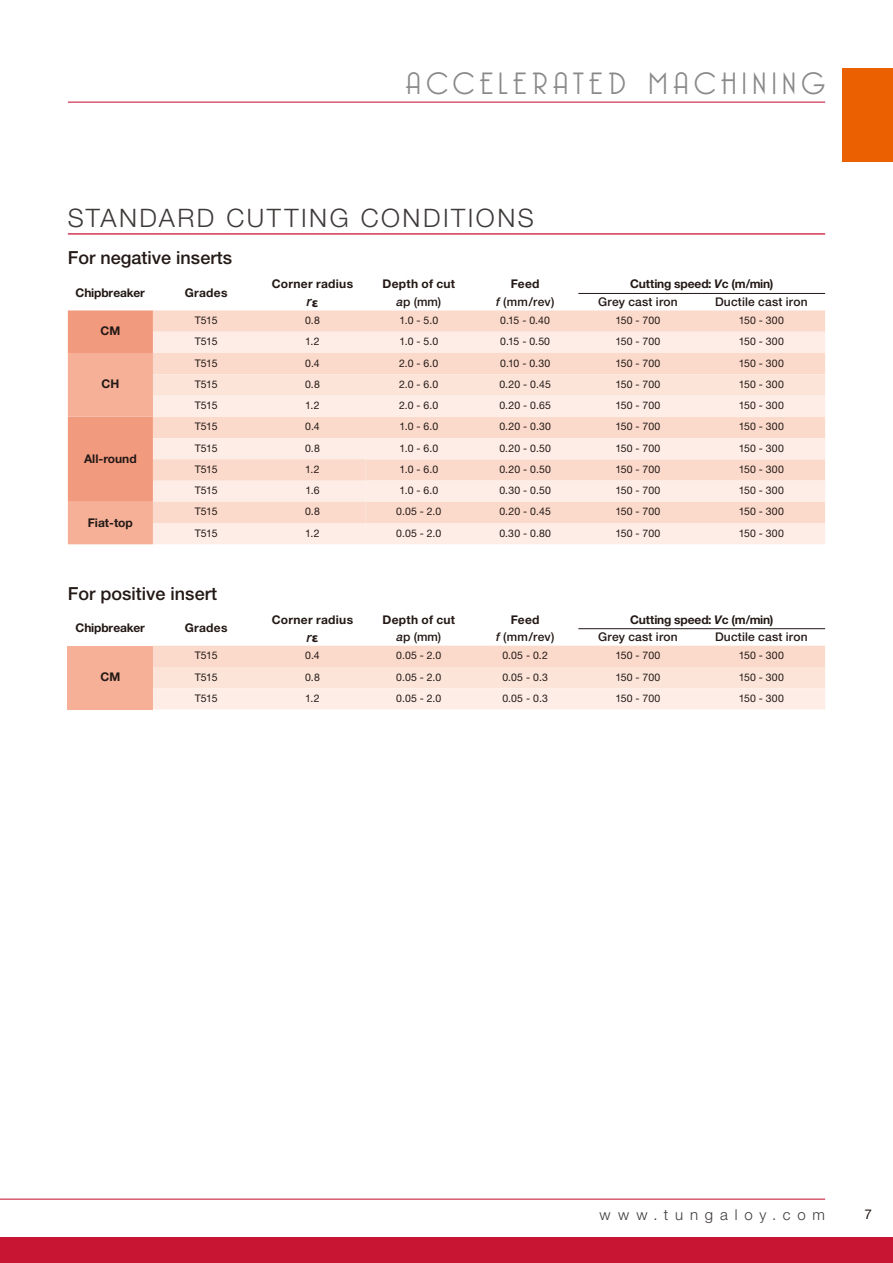
<style>
.page{position:relative;width:893px;height:1263px;background:#fff}
.page>*{position:absolute;margin:0;border:0;box-sizing:border-box;transform-origin:0 0}
.t1{font:300 30px "Bellerose";letter-spacing:.19em;color:#898989}
.t2{font:300 25.5px "Helvetica Neue LTW1 G";letter-spacing:.1em;color:#3e3a39}
.t3{font:500 18px "Helvetica Neue LTW1 G";color:#231916}
.t4{font:300 15px "Helvetica Neue LTW1 G";letter-spacing:.46em;color:#3e3a39}
.t5{font:italic 500 13.5px "Helvetica Neue";color:#231916}
.t6{font:13.5px "Helvetica Neue LTW1 G";color:#231916}
.t7{font:500 12px "Helvetica Neue";letter-spacing:.02em;color:#231916}
.t8{font:700 12px "Helvetica Neue LTW1 G";letter-spacing:.015em;color:#231916}
.t9{font:700 12px "Helvetica Neue LTW1 G";letter-spacing:-.01em;color:#231916}
.t10{font:700 12px "Helvetica Neue LTW1 G";letter-spacing:-.015em;color:#231916}
.t11{font:700 12px "Helvetica Neue";color:#231916}
.t12{font:10.5px "Helvetica Neue LTW1 G";letter-spacing:.005em;color:#231916}
.s1{font-style:italic}
.s2{font-family:"Myriad Pro";font-weight:700;font-style:normal}
</style>
<div class="page">
<div style="left:842px;top:68px;width:50px;height:94px;background:#eb6101"></div>
<div style="left:0;top:1237px;width:892px;height:26px;background:#c81533"></div>
<hr style="left:0;top:1199px;width:825px;height:1px;background:#c81533">
<hr style="left:68px;top:102px;width:757px;height:1px;background:#c81533">
<hr style="left:68px;top:233px;width:757px;height:2px;background:#c81533">
<svg style="left:68px;top:310px;width:757px;height:234px;background:#fbdcd0"></svg>
<hr style="left:578px;top:293px;width:247px;height:1px;background:#231916">
<div style="left:68px;top:646px;width:85px;height:63px;background:#f5b097"></div>
<svg style="left:153px;top:646px;width:672px;height:63px;background:#fbe3d8"></svg>
<hr style="left:578px;top:628px;width:247px;height:1px;background:#231916">
<h1 class="t1" style="left:405px;top:66px;width:421px">ACCELERATED MACHINING</h1>
<h2 class="t2" style="left:68px;top:208px;width:467px">STANDARD CUTTING CONDITIONS</h2>
<h3 class="t3" style="left:68px;top:252px;width:166px">For negative inserts</h3>
<p class="t10" style="left:76px;top:288px;width:71px">Chipbreaker</p>
<p class="t8" style="left:185px;top:288px;width:44px">Grades</p>
<p class="t8" style="left:272px;top:280px;width:83px">Corner radius</p>
<p class="t8" style="left:382px;top:280px;width:74px">Depth of cut</p>
<p class="t8" style="left:510px;top:280px;width:30px">Feed</p>
<p class="t9" style="left:630px;top:280px;width:145px">Cutting speed: <span class="s1">V</span>c (m/min)</p>
<p class="t7" style="left:598px;top:297px;width:81px">Grey cast iron</p>
<p class="t7" style="left:715px;top:297px;width:94px">Ductile cast iron</p>
<p class="t5" style="left:307px;top:297px;width:13px">r<span class="s2">ε</span></p>
<p class="t7" style="left:396px;top:297px;width:46px"><span class="s1">a</span>p (mm)</p>
<p class="t7" style="left:496px;top:297px;width:60px"><span class="s1">f</span> (mm/rev)</p>
<p class="t8" style="left:100px;top:327px;width:21px">CM</p>
<p class="t8" style="left:101px;top:380px;width:19px">CH</p>
<p class="t11" style="left:84px;top:455px;width:54px">All-round</p>
<p class="t11" style="left:88px;top:518px;width:47px">Fiat-top</p>
<p class="t12" style="left:195px;top:317px;width:24px">T515</p>
<p class="t12" style="left:305px;top:317px;width:16px">0.8</p>
<p class="t12" style="left:399px;top:317px;width:40px">1.0 - 5.0</p>
<p class="t12" style="left:500px;top:317px;width:51px">0.15 - 0.40</p>
<p class="t12" style="left:615px;top:317px;width:46px">150 - 700</p>
<p class="t12" style="left:738px;top:317px;width:47px">150 - 300</p>
<p class="t12" style="left:195px;top:338px;width:24px">T515</p>
<p class="t12" style="left:305px;top:338px;width:16px">1.2</p>
<p class="t12" style="left:399px;top:338px;width:40px">1.0 - 5.0</p>
<p class="t12" style="left:500px;top:338px;width:51px">0.15 - 0.50</p>
<p class="t12" style="left:615px;top:338px;width:46px">150 - 700</p>
<p class="t12" style="left:738px;top:338px;width:47px">150 - 300</p>
<p class="t12" style="left:195px;top:359px;width:24px">T515</p>
<p class="t12" style="left:305px;top:359px;width:16px">0.4</p>
<p class="t12" style="left:399px;top:359px;width:41px">2.0 - 6.0</p>
<p class="t12" style="left:500px;top:359px;width:52px">0.10 - 0.30</p>
<p class="t12" style="left:615px;top:359px;width:46px">150 - 700</p>
<p class="t12" style="left:738px;top:359px;width:47px">150 - 300</p>
<p class="t12" style="left:195px;top:380px;width:24px">T515</p>
<p class="t12" style="left:305px;top:380px;width:16px">0.8</p>
<p class="t12" style="left:399px;top:380px;width:41px">2.0 - 6.0</p>
<p class="t12" style="left:499px;top:380px;width:53px">0.20 - 0.45</p>
<p class="t12" style="left:615px;top:380px;width:46px">150 - 700</p>
<p class="t12" style="left:738px;top:380px;width:47px">150 - 300</p>
<p class="t12" style="left:195px;top:402px;width:24px">T515</p>
<p class="t12" style="left:305px;top:402px;width:16px">1.2</p>
<p class="t12" style="left:399px;top:402px;width:41px">2.0 - 6.0</p>
<p class="t12" style="left:499px;top:402px;width:53px">0.20 - 0.65</p>
<p class="t12" style="left:615px;top:402px;width:46px">150 - 700</p>
<p class="t12" style="left:738px;top:402px;width:47px">150 - 300</p>
<p class="t12" style="left:195px;top:423px;width:24px">T515</p>
<p class="t12" style="left:305px;top:423px;width:16px">0.4</p>
<p class="t12" style="left:399px;top:423px;width:40px">1.0 - 6.0</p>
<p class="t12" style="left:499px;top:423px;width:53px">0.20 - 0.30</p>
<p class="t12" style="left:615px;top:423px;width:46px">150 - 700</p>
<p class="t12" style="left:738px;top:423px;width:47px">150 - 300</p>
<p class="t12" style="left:195px;top:444px;width:24px">T515</p>
<p class="t12" style="left:305px;top:444px;width:16px">0.8</p>
<p class="t12" style="left:399px;top:444px;width:40px">1.0 - 6.0</p>
<p class="t12" style="left:499px;top:444px;width:53px">0.20 - 0.50</p>
<p class="t12" style="left:615px;top:444px;width:46px">150 - 700</p>
<p class="t12" style="left:738px;top:444px;width:47px">150 - 300</p>
<p class="t12" style="left:195px;top:465px;width:24px">T515</p>
<p class="t12" style="left:305px;top:465px;width:16px">1.2</p>
<p class="t12" style="left:399px;top:465px;width:40px">1.0 - 6.0</p>
<p class="t12" style="left:499px;top:465px;width:53px">0.20 - 0.50</p>
<p class="t12" style="left:615px;top:465px;width:46px">150 - 700</p>
<p class="t12" style="left:738px;top:465px;width:47px">150 - 300</p>
<p class="t12" style="left:195px;top:487px;width:24px">T515</p>
<p class="t12" style="left:305px;top:487px;width:16px">1.6</p>
<p class="t12" style="left:399px;top:487px;width:40px">1.0 - 6.0</p>
<p class="t12" style="left:499px;top:487px;width:53px">0.30 - 0.50</p>
<p class="t12" style="left:615px;top:487px;width:46px">150 - 700</p>
<p class="t12" style="left:738px;top:487px;width:47px">150 - 300</p>
<p class="t12" style="left:195px;top:508px;width:24px">T515</p>
<p class="t12" style="left:305px;top:508px;width:16px">0.8</p>
<p class="t12" style="left:396px;top:508px;width:47px">0.05 - 2.0</p>
<p class="t12" style="left:499px;top:508px;width:53px">0.20 - 0.45</p>
<p class="t12" style="left:615px;top:508px;width:46px">150 - 700</p>
<p class="t12" style="left:738px;top:508px;width:47px">150 - 300</p>
<p class="t12" style="left:195px;top:529px;width:24px">T515</p>
<p class="t12" style="left:305px;top:529px;width:16px">1.2</p>
<p class="t12" style="left:396px;top:529px;width:47px">0.05 - 2.0</p>
<p class="t12" style="left:499px;top:529px;width:53px">0.30 - 0.80</p>
<p class="t12" style="left:615px;top:529px;width:46px">150 - 700</p>
<p class="t12" style="left:738px;top:529px;width:47px">150 - 300</p>
<h3 class="t3" style="left:68px;top:587px;width:151px">For positive insert</h3>
<p class="t10" style="left:76px;top:624px;width:71px">Chipbreaker</p>
<p class="t8" style="left:185px;top:624px;width:44px">Grades</p>
<p class="t8" style="left:272px;top:615px;width:83px">Corner radius</p>
<p class="t8" style="left:382px;top:615px;width:74px">Depth of cut</p>
<p class="t8" style="left:510px;top:615px;width:30px">Feed</p>
<p class="t9" style="left:630px;top:615px;width:145px">Cutting speed: <span class="s1">V</span>c (m/min)</p>
<p class="t7" style="left:598px;top:632px;width:81px">Grey cast iron</p>
<p class="t7" style="left:715px;top:632px;width:94px">Ductile cast iron</p>
<p class="t5" style="left:307px;top:632px;width:13px">r<span class="s2">ε</span></p>
<p class="t7" style="left:396px;top:632px;width:46px"><span class="s1">a</span>p (mm)</p>
<p class="t7" style="left:496px;top:632px;width:60px"><span class="s1">f</span> (mm/rev)</p>
<p class="t8" style="left:100px;top:672px;width:21px">CM</p>
<p class="t12" style="left:195px;top:652px;width:24px">T515</p>
<p class="t12" style="left:305px;top:652px;width:16px">0.4</p>
<p class="t12" style="left:396px;top:652px;width:47px">0.05 - 2.0</p>
<p class="t12" style="left:502px;top:652px;width:47px">0.05 - 0.2</p>
<p class="t12" style="left:615px;top:652px;width:46px">150 - 700</p>
<p class="t12" style="left:738px;top:652px;width:47px">150 - 300</p>
<p class="t12" style="left:195px;top:673px;width:24px">T515</p>
<p class="t12" style="left:305px;top:673px;width:16px">0.8</p>
<p class="t12" style="left:396px;top:673px;width:47px">0.05 - 2.0</p>
<p class="t12" style="left:502px;top:673px;width:47px">0.05 - 0.3</p>
<p class="t12" style="left:615px;top:673px;width:46px">150 - 700</p>
<p class="t12" style="left:738px;top:673px;width:47px">150 - 300</p>
<p class="t12" style="left:195px;top:694px;width:24px">T515</p>
<p class="t12" style="left:305px;top:694px;width:16px">1.2</p>
<p class="t12" style="left:396px;top:694px;width:47px">0.05 - 2.0</p>
<p class="t12" style="left:502px;top:694px;width:47px">0.05 - 0.3</p>
<p class="t12" style="left:615px;top:694px;width:46px">150 - 700</p>
<p class="t12" style="left:738px;top:694px;width:47px">150 - 300</p>
<h3 class="t4" style="left:599px;top:1210px;width:227px">www.tungaloy.com</h3>
<p class="t6" style="left:864px;top:1210px;width:9px">7</p>
</div>
